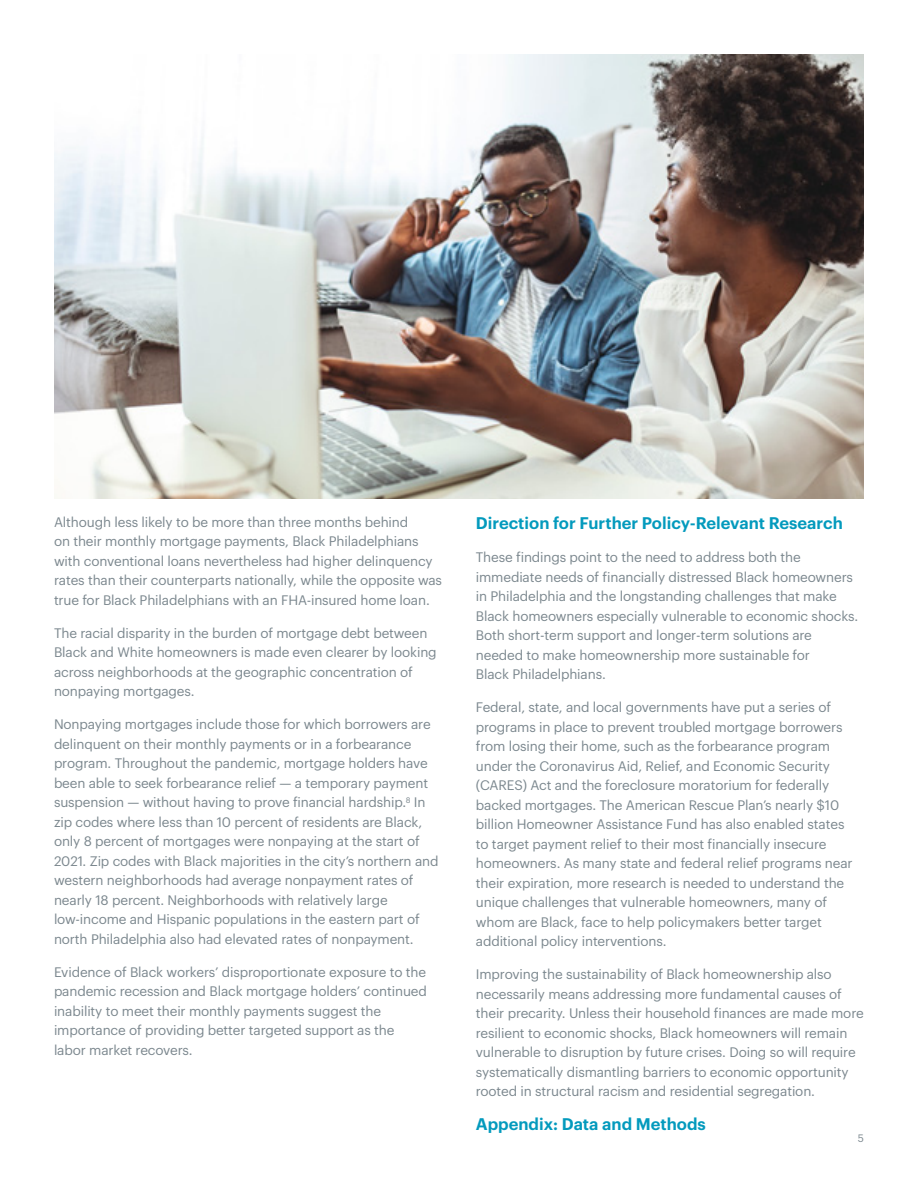
<style>
.page{position:relative;width:918px;height:1188px;background:#fff}
.page>*{position:absolute;margin:0;border:0;box-sizing:border-box;transform-origin:0 0}
.body{font:600 16.5px "Graphik";color:#039abd}
.body-2{font:13.5px/19.5px "Graphik";letter-spacing:-.01em;color:#7b878e}
.t1{font:10.5px "Graphik";color:#7b878e}
</style>
<div class="page">
<img style="left:55px;top:55px;width:808px;height:444px">
<p class="body-2" style="left:54px;top:511px;width:390px">Although less likely to be more than three months behind<br>on their monthly mortgage payments, Black Philadelphians with conventional loans nevertheless had higher delinquency rates than their counterparts nationally, while the opposite was true for Black Philadelphians with an FHA-insured home loan.</p>
<p class="body-2" style="left:54px;top:622px;width:384px">The racial disparity in the burden of mortgage debt between Black and White homeowners is made even clearer by looking across neighborhoods at the geographic concentration of nonpaying mortgages.</p>
<p class="body-2" style="left:54px;top:714px;width:386px">Nonpaying mortgages include those for which borrowers are delinquent on their monthly payments or in a forbearance program. Throughout the pandemic, mortgage holders have been able to seek forbearance relief — a temporary payment suspension — without having to prove financial hardship.<sup>8</sup> In zip codes where less than 10 percent of residents are Black, only 8 percent of mortgages were nonpaying at the start of 2021. Zip codes with Black majorities in the city’s northern and western neighborhoods had average nonpayment rates of nearly 18 percent. Neighborhoods with relatively large low-income and Hispanic populations in the eastern part of north Philadelphia also had elevated rates of nonpayment.</p>
<p class="body-2" style="left:54px;top:961px;width:374px">Evidence of Black workers’ disproportionate exposure to the pandemic recession and Black mortgage holders’ continued inability to meet their monthly payments suggest the importance of providing better targeted support as the labor market recovers.</p>
<p class="body" style="left:476px;top:511px;width:369px">Direction for Further Policy-Relevant Research</p>
<p class="body-2" style="left:476px;top:546px;width:384px">These findings point to the need to address both the immediate needs of financially distressed Black homeowners in Philadelphia and the longstanding challenges that make Black homeowners especially vulnerable to economic shocks.<br>Both short-term support and longer-term solutions are needed to make homeownership more sustainable for<br>Black Philadelphians.</p>
<p class="body-2" style="left:476px;top:696px;width:378px">Federal, state, and local governments have put a series of programs in place to prevent troubled mortgage borrowers from losing their home, such as the forbearance program under the Coronavirus Aid, Relief, and Economic Security (CARES) Act and the foreclosure moratorium for federally backed mortgages. The American Rescue Plan’s nearly $10 billion Homeowner Assistance Fund has also enabled states to target payment relief to their most financially insecure homeowners. As many state and federal relief programs near their expiration, more research is needed to understand the unique challenges that vulnerable homeowners, many of whom are Black, face to help policymakers better target additional policy interventions.</p>
<p class="body-2" style="left:476px;top:963px;width:389px">Improving the sustainability of Black homeownership also necessarily means addressing more fundamental causes of their precarity. Unless their household finances are made more resilient to economic shocks, Black homeowners will remain vulnerable to disruption by future crises. Doing so will require systematically dismantling barriers to economic opportunity rooted in structural racism and residential segregation.</p>
<p class="body" style="left:476px;top:1111px;width:231px">Appendix: Data and Methods</p>
<p class="t1" style="left:858px;top:1131px;width:8px">5</p>
</div>
